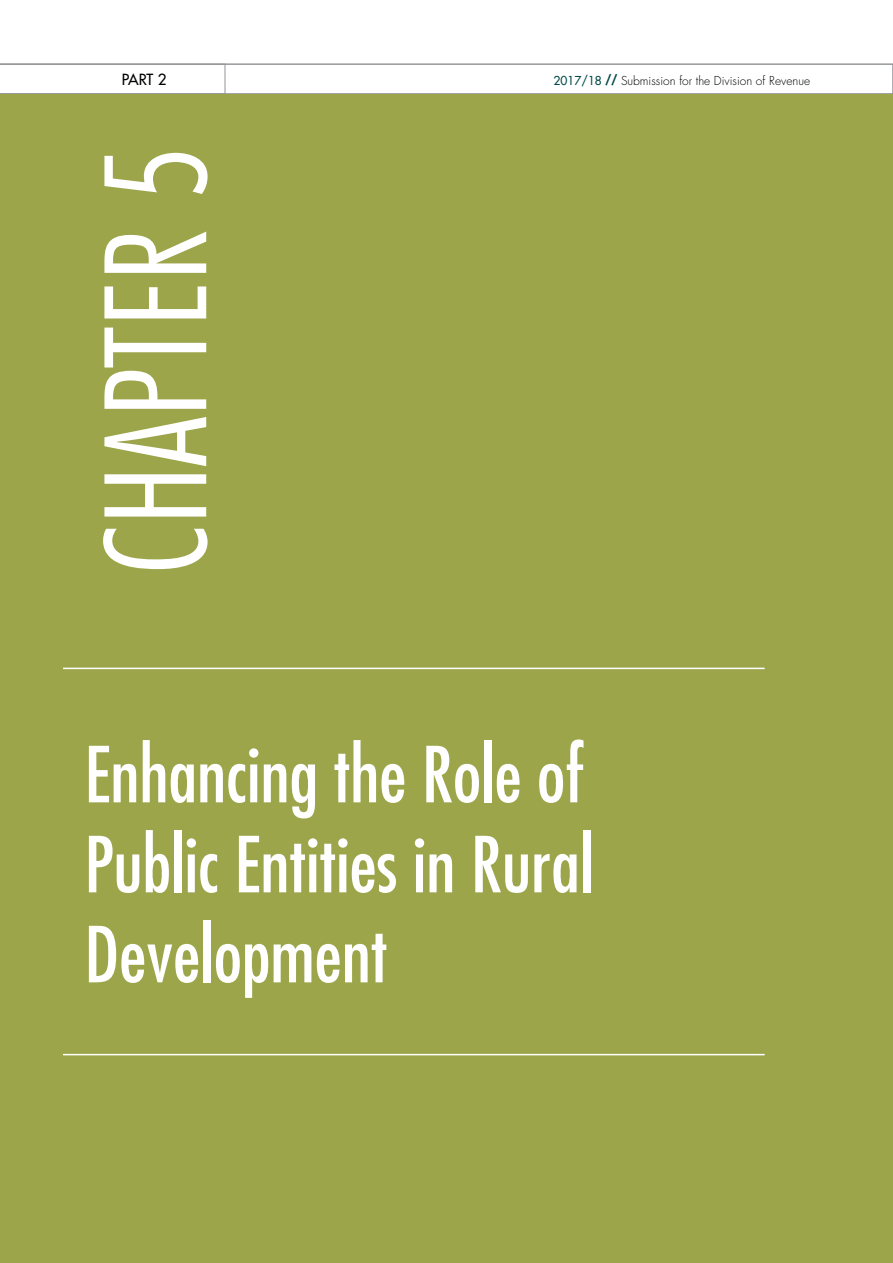
<style>
.page{position:relative;width:893px;height:1263px;background:#fff}
.page>*{position:absolute;margin:0;border:0;box-sizing:border-box;transform-origin:0 0}
.t1{font:300 condensed 135px "Futura";color:#fff}
.t2{font:condensed 75px/90px "Futura";color:#fff}
.t3{font:15px "Futura";color:#000}
.t4{font:300 12px "Futura";color:#000}
.s1{font-weight:400;color:#004947}
.s2{font-family:"Vectora LH";font-weight:700;font-size:15px;color:#004947}
</style>
<div class="page">
<svg style="left:0;top:64px;width:893px;height:30px"></svg>
<div style="left:0;top:94px;width:892px;height:1169px;background:#9ca54a"></div>
<hr style="left:63px;top:1054px;width:702px;height:1px;background:#fff">
<hr style="left:63px;top:668px;width:702px;height:1px;background:#fff">
<p class="t3" style="left:122px;top:70px;width:46px">PART 2</p>
<h1 class="t1" style="left:72px;top:574px;width:430px;rotate:-90deg">CHAPTER 5</h1>
<p class="t4" style="left:554px;top:73px;width:258px"><span class="s1">2017/18</span> <span class="s2">//</span> Submission for the Division of Revenue</p>
<p class="t2" style="left:84px;top:728px;width:510px">Enhancing the Role of<br>Public Entities in Rural<br>Development</p>
</div>
